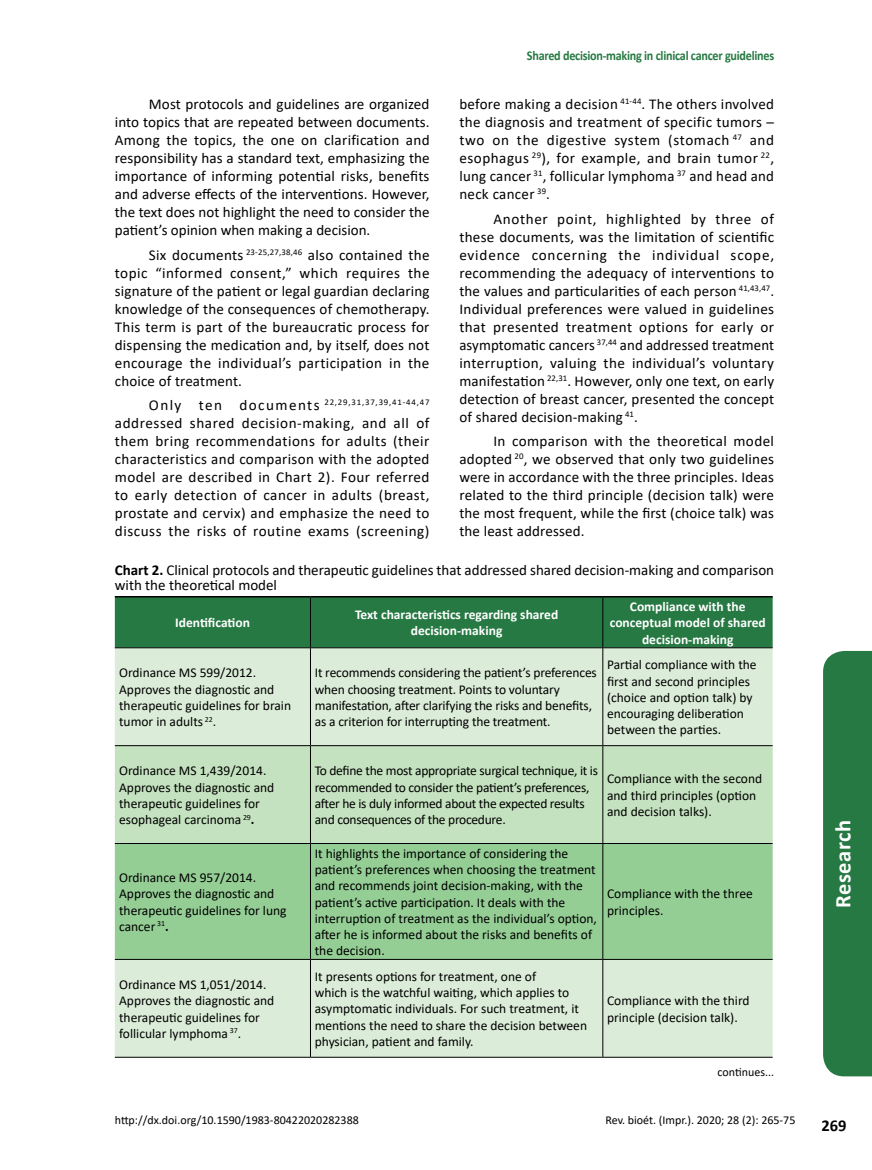
<style>
.page{position:relative;width:872px;height:1170px;background:#fff}
.page>*{position:absolute;margin:0;border:0;box-sizing:border-box;transform-origin:0 0}
.t1{font:700 22.5px "Calibri";letter-spacing:.02em;color:#fff}
.t2{font:700 16.5px "Calibri";color:#000}
.t3{font:15px/18px "Calibri";letter-spacing:.01em;color:#000;text-align:justify}
.t4{font:13.5px/16.2px "Calibri";color:#000}
.t5{font:13.5px/16.2px "Calibri";letter-spacing:-.02em;color:#000}
.t6{font:700 13.5px/16.2px "Calibri";color:#fff;text-align:center}
.t7{font:700 13.5px "Calibri";letter-spacing:-.02em;color:#267942;scale:.9 1}
.t8{font:12px "Calibri";color:#000}
.t9{font:8.7px "Calibri";letter-spacing:.095em;color:#000}
.s1{font-weight:700}
.s2{font-size:15px}
</style>
<div class="page">
<div style="left:115px;top:597px;width:657px;height:50px;background:#267942"></div>
<div style="left:115px;top:648px;width:657px;height:408px;background:#dbedd8"></div>
<div style="left:115px;top:746px;width:657px;height:97px;background:#c4e2bf"></div>
<div style="left:115px;top:844px;width:657px;height:114px;background:#94ce95"></div>
<hr style="left:310px;top:597px;width:1px;height:50px;background:#000">
<hr style="left:602px;top:597px;width:1px;height:50px;background:#000">
<hr style="left:115px;top:647px;width:195px;height:1px;background:#000">
<hr style="left:310px;top:647px;width:293px;height:1px;background:#000">
<hr style="left:310px;top:648px;width:1px;height:97px;background:#000">
<hr style="left:603px;top:647px;width:169px;height:1px;background:#000">
<hr style="left:602px;top:648px;width:1px;height:97px;background:#000">
<hr style="left:115px;top:745px;width:195px;height:1px;background:#000">
<hr style="left:310px;top:745px;width:293px;height:1px;background:#000">
<hr style="left:310px;top:746px;width:1px;height:97px;background:#000">
<hr style="left:603px;top:745px;width:169px;height:1px;background:#000">
<hr style="left:602px;top:746px;width:1px;height:97px;background:#000">
<hr style="left:115px;top:843px;width:195px;height:1px;background:#000">
<hr style="left:310px;top:843px;width:293px;height:1px;background:#000">
<hr style="left:310px;top:843px;width:1px;height:115px;background:#000">
<hr style="left:603px;top:843px;width:169px;height:1px;background:#000">
<hr style="left:602px;top:843px;width:1px;height:115px;background:#000">
<hr style="left:115px;top:958px;width:195px;height:1px;background:#000">
<hr style="left:310px;top:958px;width:293px;height:1px;background:#000">
<hr style="left:310px;top:959px;width:1px;height:97px;background:#000">
<hr style="left:603px;top:958px;width:169px;height:1px;background:#000">
<hr style="left:602px;top:959px;width:1px;height:97px;background:#000">
<hr style="left:115px;top:1056px;width:195px;height:1px;background:#000">
<hr style="left:310px;top:1056px;width:293px;height:1px;background:#000">
<hr style="left:603px;top:1056px;width:169px;height:1px;background:#000">
<hr style="left:115px;top:596px;width:195px;height:1px;background:#000">
<hr style="left:310px;top:596px;width:293px;height:1px;background:#000">
<hr style="left:603px;top:596px;width:169px;height:1px;background:#000">
<div style="left:823px;top:651px;width:49px;height:425px;background:#267942"></div>
<p class="t7" style="left:527px;top:46px;width:276px">Shared decision-making in clinical cancer guidelines</p>
<p class="t3" style="left:459px;top:95px;width:316px">before making a decision <sup>41-44</sup>. The others involved the diagnosis and treatment of specific tumors – two on the digestive system (stomach <sup>47</sup> and esophagus <sup>29</sup>), for example, and brain tumor <sup>22</sup>, lung cancer <sup>31</sup>, follicular lymphoma <sup>37</sup> and head and neck cancer <sup>39</sup>.</p>
<p class="t3" style="left:459px;top:209px;width:316px;text-indent:34px">Another point, highlighted by three of these documents, was the limitation of scientific evidence concerning the individual scope, recommending the adequacy of interventions to the values and particularities of each person <sup>41,43,47</sup>.<br>Individual preferences were valued in guidelines that presented treatment options for early or asymptomatic cancers <sup>37,44</sup> and addressed treatment interruption, valuing the individual’s voluntary manifestation <sup>22,31</sup>. However, only one text, on early detection of breast cancer, presented the concept of shared decision-making <sup>41</sup>.</p>
<p class="t3" style="left:459px;top:431px;width:316px;text-indent:34px">In comparison with the theoretical model adopted <sup>20</sup>, we observed that only two guidelines were in accordance with the three principles. Ideas related to the third principle (decision talk) were the most frequent, while the first (choice talk) was the least addressed.</p>
<p class="t3" style="left:115px;top:562px;width:661px;line-height:15px"><span class="s1">Chart 2.</span> Clinical protocols and therapeutic guidelines that addressed shared decision-making and comparison with the theoretical model</p>
<p class="t6" style="left:175px;top:614px;width:76px">Identification</p>
<p class="t6" style="left:355px;top:606px;width:205px">Text characteristics regarding shared decision-making</p>
<p class="t6" style="left:610px;top:598px;width:157px">Compliance with the conceptual model of shared decision-making</p>
<p class="t4" style="left:119px;top:664px;width:173px">Ordinance MS 599/2012.<br>Approves the diagnostic and therapeutic guidelines for brain tumor in adults <sup>22</sup>.</p>
<p class="t4" style="left:315px;top:664px;width:284px">It recommends considering the patient’s preferences when choosing treatment. Points to voluntary manifestation, after clarifying the risks and benefits, as a criterion for interrupting the treatment.</p>
<p class="t4" style="left:607px;top:656px;width:151px">Partial compliance with the first and second principles (choice and option talk) by encouraging deliberation between the parties.</p>
<p class="t4" style="left:119px;top:762px;width:157px">Ordinance MS 1,439/2014.<br>Approves the diagnostic and therapeutic guidelines for esophageal carcinoma <sup>29</sup><span class="s1">.</span></p>
<p class="t5" style="left:315px;top:762px;width:285px">To define the most appropriate surgical technique, it is recommended to consider the patient’s preferences, after he is duly informed about the expected results and consequences of the procedure.</p>
<p class="t4" style="left:607px;top:770px;width:157px">Compliance with the second and third principles (option and decision talks).</p>
<p class="t3" style="left:115px;top:95px;width:316px;text-indent:34px">Most protocols and guidelines are organized into topics that are repeated between documents.<br>Among the topics, the one on clarification and responsibility has a standard text, emphasizing the importance of informing potential risks, benefits and adverse effects of the interventions. However, the text does not highlight the need to consider the patient’s opinion when making a decision.</p>
<p class="t3" style="left:115px;top:245px;width:316px;text-indent:34px">Six documents <sup>23-25,27,38,46</sup> also contained the topic “informed consent,” which requires the signature of the patient or legal guardian declaring knowledge of the consequences of chemotherapy.<br>This term is part of the bureaucratic process for dispensing the medication and, by itself, does not encourage the individual’s participation in the choice of treatment.</p>
<p class="t9" style="left:149px;top:396px;width:282px"><span class="s2">Only ten documents</span> 22,29,31,37,39,41-44,47</p>
<p class="t3" style="left:115px;top:413px;width:316px">addressed shared decision-making, and all of them bring recommendations for adults (their characteristics and comparison with the adopted model are described in Chart 2). Four referred to early detection of cancer in adults (breast, prostate and cervix) and emphasize the need to discuss the risks of routine exams (screening)</p>
<p class="t4" style="left:119px;top:869px;width:169px">Ordinance MS 957/2014.<br>Approves the diagnostic and therapeutic guidelines for lung cancer <sup>31</sup><span class="s1">.</span></p>
<p class="t4" style="left:315px;top:844px;width:284px">It highlights the importance of considering the patient’s preferences when choosing the treatment and recommends joint decision-making, with the patient’s active participation. It deals with the interruption of treatment as the individual’s option, after he is informed about the risks and benefits of the decision.</p>
<p class="t4" style="left:119px;top:976px;width:157px">Ordinance MS 1,051/2014.<br>Approves the diagnostic and therapeutic guidelines for follicular lymphoma <sup>37</sup>.</p>
<p class="t4" style="left:315px;top:967px;width:274px">It presents options for treatment, one of<br>which is the watchful waiting, which applies to asymptomatic individuals. For such treatment, it mentions the need to share the decision between physician, patient and family.</p>
<p class="t4" style="left:607px;top:885px;width:147px">Compliance with the three principles.</p>
<p class="t4" style="left:607px;top:992px;width:144px">Compliance with the third principle (decision talk).</p>
<p class="t8" style="left:717px;top:1063px;width:58px">continues...</p>
<p class="t8" style="left:115px;top:1111px;width:245px">http://dx.doi.org/10.1590/1983-80422020282388</p>
<p class="t8" style="left:605px;top:1111px;width:191px">Rev. bioét. (Impr.). 2020; 28 (2): 265-75</p>
<h1 class="t1" style="left:827px;top:907px;width:89px;rotate:-90deg">Research</h1>
<p class="t2" style="left:821px;top:1113px;width:27px">269</p>
</div>
